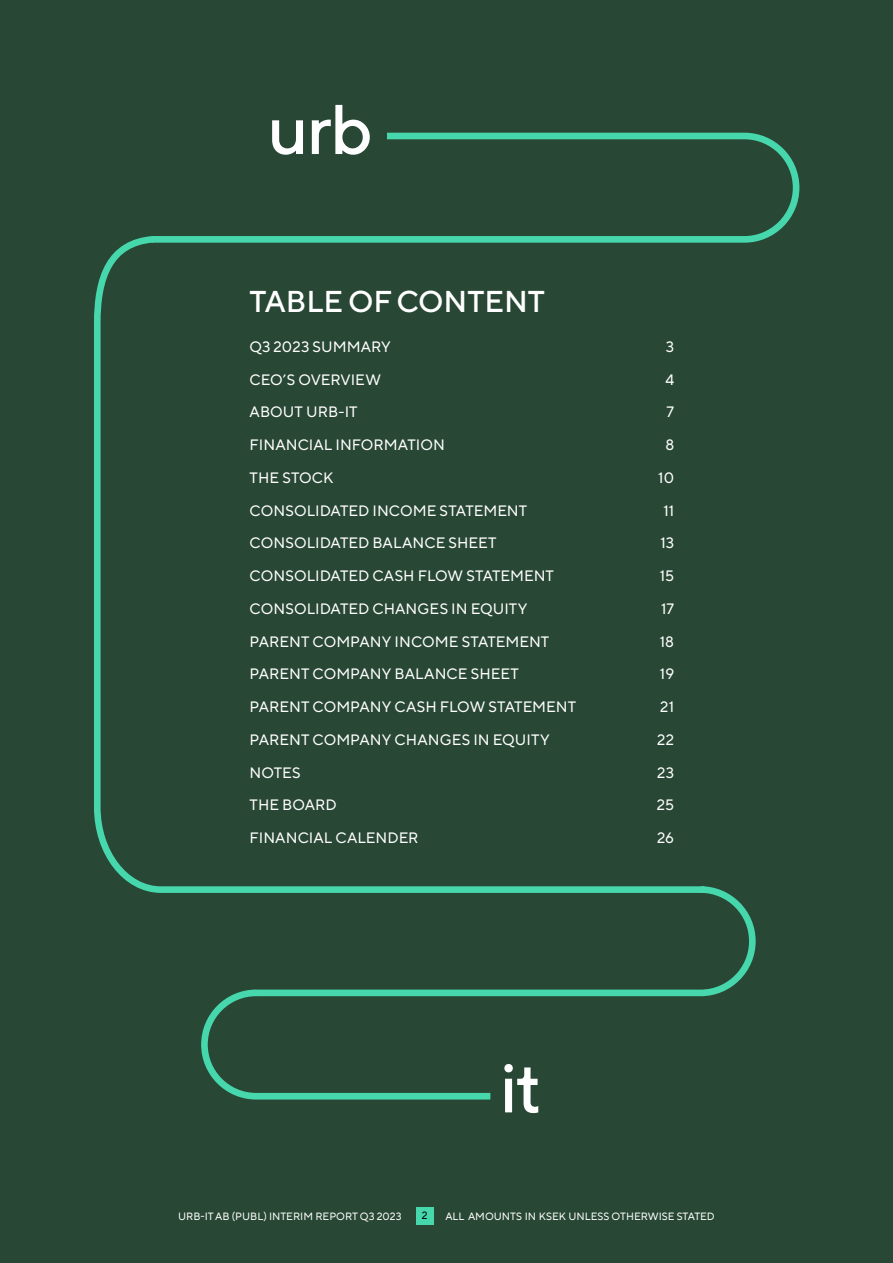
<style>
.page{position:relative;width:893px;height:1263px;background:#284734}
.page>*{position:absolute;margin:0;border:0;box-sizing:border-box;transform-origin:0 0}
.t1{font:500 30px "TT Norms Pro";color:#fff}
.t2{font:15px "TT Norms Pro";color:#fff}
.t3{font:10.5px "TT Norms Pro";color:#fff}
.t4{font:10.5px "TT Norms Pro";color:#000}
</style>
<div class="page">
<div style="left:416px;top:1208px;width:17px;height:17px;background:#47d7ac"></div>
<svg style="left:311px;top:133px;width:488px;height:110px"></svg>
<svg style="left:490px;top:887px;width:266px;height:109px"></svg>
<svg style="left:201px;top:989px;width:289px;height:110px"></svg>
<svg style="left:272px;top:120px;width:31px;height:35px"></svg>
<svg style="left:312px;top:105px;width:58px;height:50px"></svg>
<svg style="left:504px;top:1064px;width:34px;height:49px"></svg>
<svg style="left:94px;top:232px;width:617px;height:664px"></svg>
<h1 class="t1" style="left:250px;top:280px;width:297px">TABLE OF CONTENT</h1>
<p class="t2" style="left:250px;top:336px;width:143px">Q3 2023 SUMMARY</p>
<p class="t2" style="left:666px;top:336px;width:10px">3</p>
<p class="t2" style="left:250px;top:368px;width:133px">CEO’S OVERVIEW</p>
<p class="t2" style="left:665px;top:368px;width:10px">4</p>
<p class="t2" style="left:250px;top:401px;width:109px">ABOUT URB-IT</p>
<p class="t2" style="left:667px;top:401px;width:9px">7</p>
<p class="t2" style="left:250px;top:434px;width:197px">FINANCIAL INFORMATION</p>
<p class="t2" style="left:665px;top:434px;width:10px">8</p>
<p class="t2" style="left:250px;top:467px;width:85px">THE STOCK</p>
<p class="t2" style="left:658px;top:467px;width:17px">10</p>
<p class="t2" style="left:250px;top:499px;width:279px">CONSOLIDATED INCOME STATEMENT</p>
<p class="t2" style="left:663px;top:499px;width:12px">11</p>
<p class="t2" style="left:250px;top:532px;width:249px">CONSOLIDATED BALANCE SHEET</p>
<p class="t2" style="left:660px;top:532px;width:15px">13</p>
<p class="t2" style="left:250px;top:565px;width:306px">CONSOLIDATED CASH FLOW STATEMENT</p>
<p class="t2" style="left:660px;top:565px;width:16px">15</p>
<p class="t2" style="left:250px;top:597px;width:279px">CONSOLIDATED CHANGES IN EQUITY</p>
<p class="t2" style="left:661px;top:597px;width:14px">17</p>
<p class="t2" style="left:250px;top:630px;width:301px">PARENT COMPANY INCOME STATEMENT</p>
<p class="t2" style="left:660px;top:630px;width:16px">18</p>
<p class="t2" style="left:250px;top:663px;width:271px">PARENT COMPANY BALANCE SHEET</p>
<p class="t2" style="left:660px;top:663px;width:16px">19</p>
<p class="t2" style="left:250px;top:696px;width:328px">PARENT COMPANY CASH FLOW STATEMENT</p>
<p class="t2" style="left:660px;top:696px;width:15px">21</p>
<p class="t2" style="left:250px;top:728px;width:302px">PARENT COMPANY CHANGES IN EQUITY</p>
<p class="t2" style="left:657px;top:728px;width:18px">22</p>
<p class="t2" style="left:250px;top:761px;width:53px">NOTES</p>
<p class="t2" style="left:657px;top:761px;width:19px">23</p>
<p class="t2" style="left:250px;top:794px;width:89px">THE BOARD</p>
<p class="t2" style="left:657px;top:794px;width:19px">25</p>
<p class="t2" style="left:250px;top:827px;width:170px">FINANCIAL CALENDER</p>
<p class="t2" style="left:657px;top:827px;width:19px">26</p>
<p class="t3" style="left:178px;top:1208px;width:225px">URB-IT AB (PUBL) INTERIM REPORT Q3 2023</p>
<p class="t4" style="left:422px;top:1208px;width:7px">2</p>
<p class="t3" style="left:445px;top:1208px;width:271px">ALL AMOUNTS IN KSEK UNLESS OTHERWISE STATED</p>
</div>
